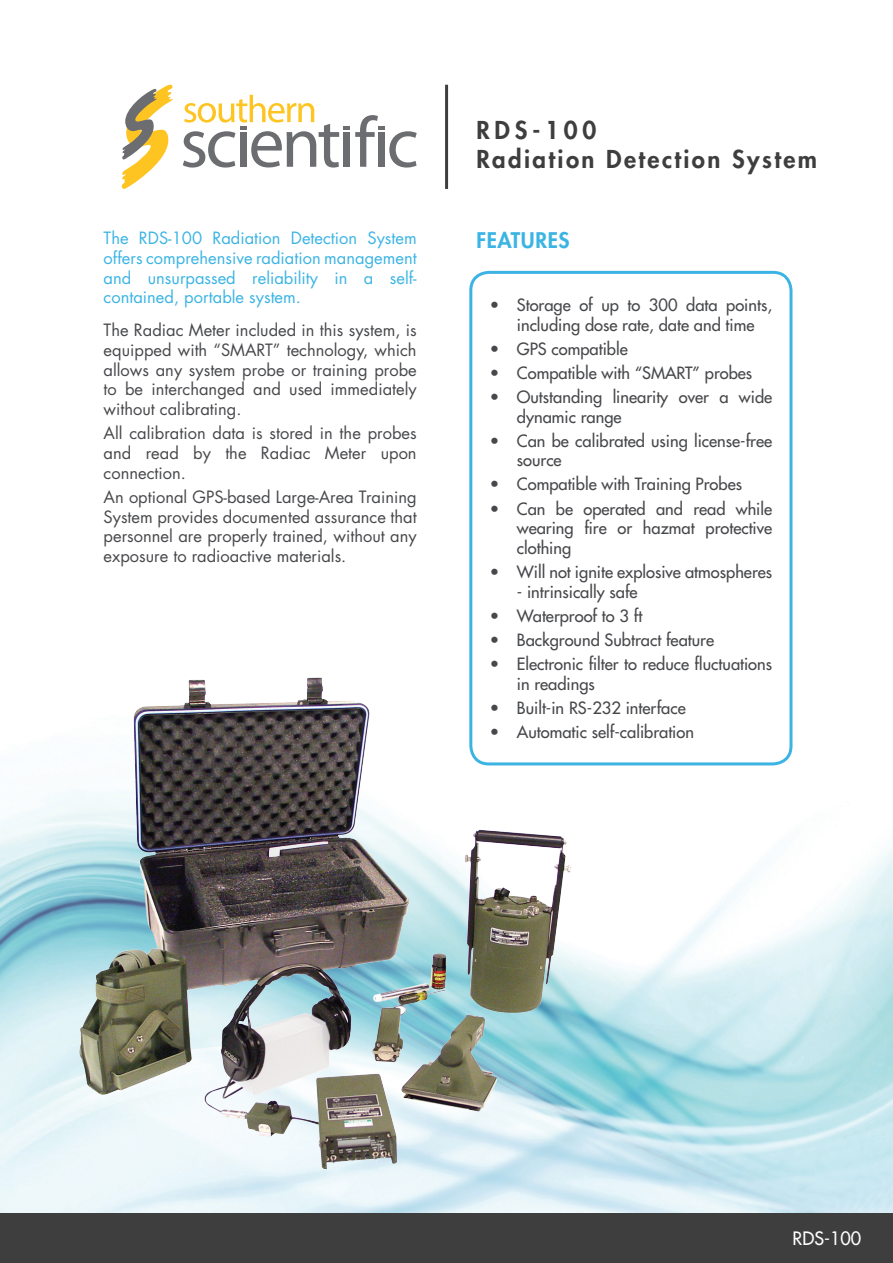
<style>
.page{position:relative;width:893px;height:1263px;background:#fff}
.page>*{position:absolute;margin:0;border:0;box-sizing:border-box;transform-origin:0 0}
.t1{font:800 24px/28.8px "Futura Std";letter-spacing:.1em;color:#3e3e3f}
.Feature_headings{font:800 21px "Futura Std";letter-spacing:.03em;color:#3bb4e4}
.Description_Text{font:500 18px "Futura Std";color:#fff}
.Bullets{font:500 16.5px/19.8px "Futura Std";color:#47484b}
.Body_Text{font:16.5px/19.8px "Futura Std";color:#47484b;text-align:justify}
.Blue_Body_Text{font:16.5px/19.8px "Futura Std";color:#3bb4e4;text-align:justify}
</style>
<div class="page">
<img style="left:0;top:461px;width:893px;height:752px">
<div style="left:0;top:1213px;width:893px;height:50px;background:#3e3e3f"></div>
<svg style="left:122px;top:85px;width:51px;height:104px"></svg>
<svg style="left:183px;top:95px;width:234px;height:73px"></svg>
<hr style="left:445px;top:85px;width:3px;height:104px;background:#3e3e3f">
<div style="left:471px;top:272px;width:320px;height:492px;background:#fff;border-radius:18px"></div>
<div style="left:469px;top:271px;width:323px;height:494px;border:3px solid #3bb4e4;border-radius:18px"></div>
<img style="left:78px;top:676px;width:495px;height:495px">
<p class="Blue_Body_Text" style="left:104px;top:228px;width:315px">The RDS-100 Radiation Detection System offers comprehensive radiation management and unsurpassed reliability in a self&shy;contained, portable system.</p>
<p class="Body_Text" style="left:104px;top:320px;width:315px">The Radiac Meter included in this system, is equipped with “SMART” technology, which allows any system probe or training probe to be interchanged and used immediately without calibrating.</p>
<p class="Body_Text" style="left:104px;top:423px;width:315px">All calibration data is stored in the probes and read by the Radiac Meter upon connection.</p>
<p class="Body_Text" style="left:104px;top:487px;width:315px">An optional GPS-based Large-Area Training System provides documented assurance that personnel are properly trained, without any exposure to radioactive materials.</p>
<p class="t1" style="left:476px;top:116px;width:342px">RDS-100<br>Radiation Detection System</p>
<p class="Feature_headings" style="left:476px;top:227px;width:95px">FEATURES</p>
<p class="Bullets" style="left:490px;top:295px;width:284px;text-align:center">• Storage of up to 300 data points, including dose rate, date and time</p>
<p class="Bullets" style="left:490px;top:339px;width:139px">• GPS compatible</p>
<p class="Bullets" style="left:490px;top:363px;width:264px">• Compatible with “SMART” probes</p>
<p class="Bullets" style="left:517px;top:387px;width:257px;text-indent:-27px">• Outstanding linearity over a wide dynamic range</p>
<p class="Bullets" style="left:517px;top:431px;width:257px;text-indent:-27px">• Can be calibrated using license-free source</p>
<p class="Bullets" style="left:490px;top:474px;width:254px">• Compatible with Training Probes</p>
<p class="Bullets" style="left:517px;top:499px;width:257px;text-align:justify;text-indent:-27px">• Can be operated and read while wearing fire or hazmat protective clothing</p>
<p class="Bullets" style="left:490px;top:562px;width:284px">• Will not ignite explosive atmospheres</p>
<p class="Bullets" style="left:517px;top:582px;width:122px">- intrinsically safe</p>
<p class="Bullets" style="left:490px;top:606px;width:154px">• Waterproof to 3 ft</p>
<p class="Bullets" style="left:490px;top:630px;width:226px">• Background Subtract feature</p>
<p class="Bullets" style="left:517px;top:654px;width:257px;text-indent:-27px">• Electronic filter to reduce fluctuations in readings</p>
<p class="Bullets" style="left:490px;top:698px;width:197px">• Built-in RS-232 interface</p>
<p class="Bullets" style="left:490px;top:722px;width:206px">• Automatic self-calibration</p>
<p class="Description_Text" style="left:793px;top:1226px;width:70px">RDS-100</p>
</div>
